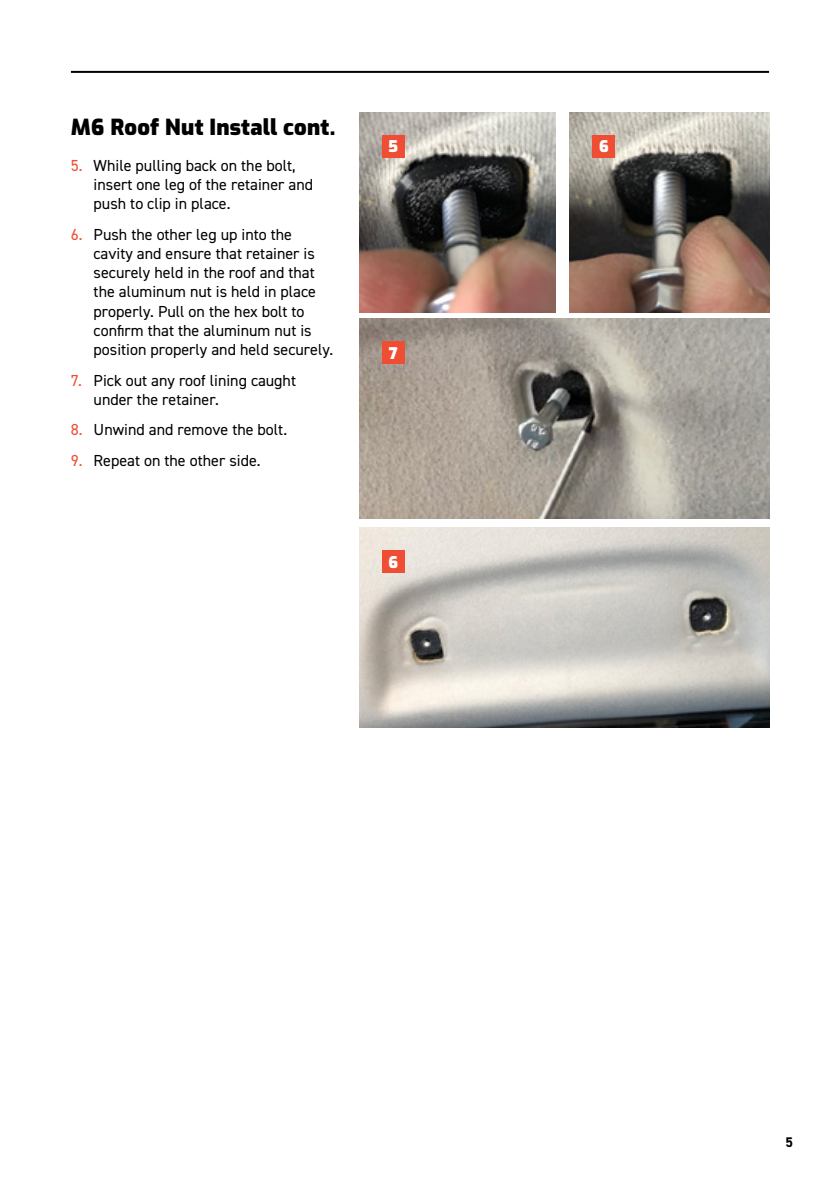
<style>
.page{position:relative;width:840px;height:1191px;background:#fff}
.page>*{position:absolute;margin:0;border:0;box-sizing:border-box;transform-origin:0 0}
.t1{font:900 22px "Exo";letter-spacing:.01em;color:#000}
.t2{font:16px/19.2px "DIN2014";color:#000}
.t3{font:900 16px "Exo";color:#fff}
.t4{font:700 14px "DIN2014";color:#000}
.s1{color:#f04e34}
</style>
<div class="page">
<hr style="left:71px;top:71px;width:697px;height:2px;background:#000">
<img style="left:359px;top:319px;width:409px;height:200px">
<img style="left:359px;top:527px;width:409px;height:200px">
<img style="left:359px;top:112px;width:195px;height:200px">
<img style="left:569px;top:112px;width:199px;height:200px">
<div style="left:382px;top:135px;width:22px;height:22px;background:#f04e34"></div>
<div style="left:592px;top:135px;width:23px;height:22px;background:#f04e34"></div>
<div style="left:382px;top:341px;width:22px;height:23px;background:#f04e34"></div>
<div style="left:382px;top:550px;width:22px;height:23px;background:#f04e34"></div>
<h1 class="t1" style="left:71px;top:111px;width:266px">M6 Roof Nut Install cont.</h1>
<p class="t2" style="left:94px;top:155px;width:221px;text-indent:-23px"><span class="s1">5.</span> While pulling back on the bolt, insert one leg of the retainer and push to clip in place.</p>
<p class="t2" style="left:94px;top:224px;width:241px;text-indent:-23px"><span class="s1">6.</span> Push the other leg up into the cavity and ensure that retainer is securely held in the roof and that the aluminum nut is held in place properly. Pull on the hex bolt to confirm that the aluminum nut is position properly and held securely.</p>
<p class="t2" style="left:94px;top:370px;width:204px;text-indent:-23px"><span class="s1">7.</span> Pick out any roof lining caught under the retainer.</p>
<p class="t2" style="left:71px;top:420px;width:217px"><span class="s1">8.</span> Unwind and remove the bolt.</p>
<p class="t2" style="left:71px;top:450px;width:191px"><span class="s1">9.</span> Repeat on the other side.</p>
<p class="t3" style="left:388px;top:135px;width:11px">5</p>
<p class="t3" style="left:598px;top:135px;width:11px">6</p>
<p class="t3" style="left:388px;top:341px;width:10px">7</p>
<p class="t3" style="left:388px;top:550px;width:11px">6</p>
<p class="t4" style="left:785px;top:1132px;width:9px">5</p>
</div>
